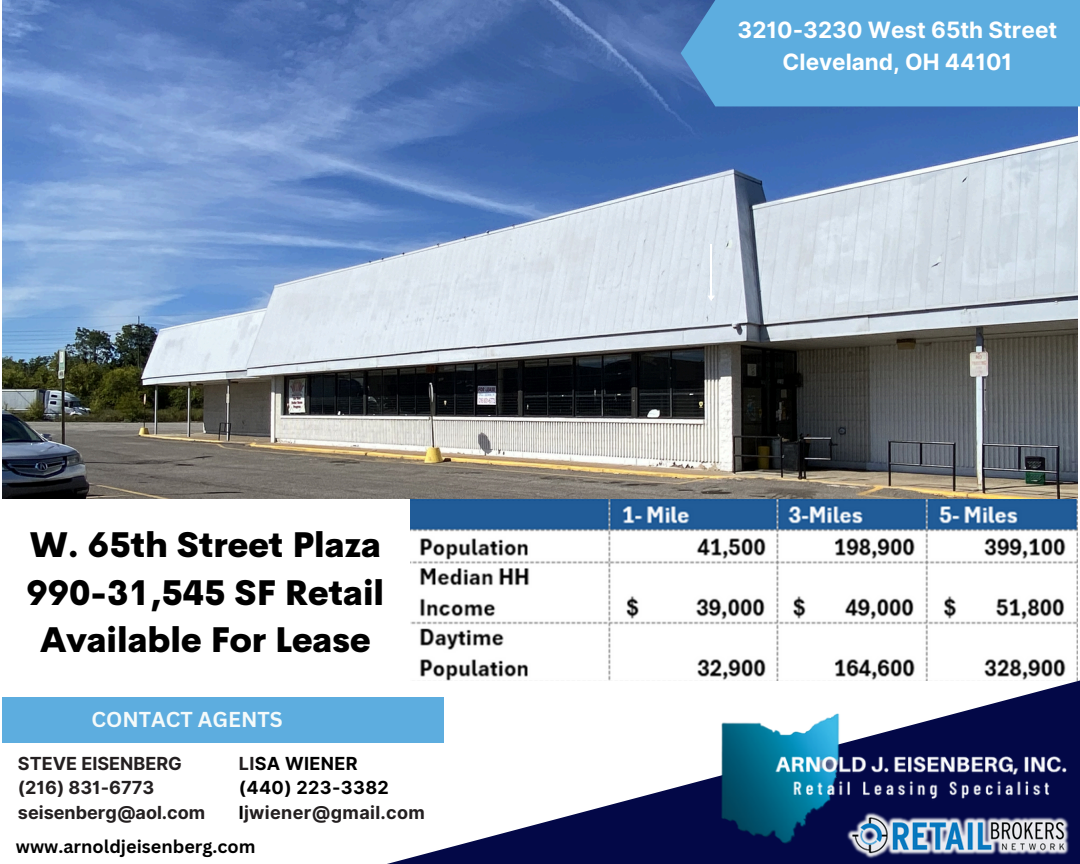
<style>
.page{position:relative;width:1080px;height:864px;background:#fff}
.page>*{position:absolute;margin:0;border:0;box-sizing:border-box;transform-origin:0 0}
.t1{font:800 34.5px/47.2px "Cerebri Sans";color:#000;text-align:center}
.t2{font:700 22.5px/31.5px "Inter";color:#fff;text-align:center}
.t3{font:700 21px "Canva Sans";color:#f4fafa}
.t4{font:700 18px "Inter";color:#231f20}
.t5{font:700 18px "Canva Sans";color:#000}
.t6{font:700 18px "Inter";letter-spacing:.02em;color:#000}
.t7{font:700 18px "Inter";letter-spacing:.02em;color:#231f20}
.s1{color:#231f20}
.s2{color:#000}
</style>
<div class="page">
<img style="left:2px;top:0;width:1076px;height:498px">
<svg style="left:131px;top:627px;width:949px;height:237px"></svg>
<hr style="left:711px;top:244px;width:1px;height:53px;background:#fff">
<svg style="left:707px;top:296px;width:8px;height:5px"></svg>
<img style="left:707px;top:682px;width:373px;height:182px">
<img style="left:837px;top:806px;width:240px;height:58px">
<div style="left:2px;top:698px;width:442px;height:45px;background:#5daddf"></div>
<div style="left:681px;top:0;width:399px;height:106px;background:#5daddf"></div>
<img style="left:410px;top:500px;width:667px;height:181px">
<p class="t1" style="left:26px;top:522px;width:359px">W. 65th Street Plaza<br>990-31,545 SF Retail<br>Available For Lease</p>
<p class="t3" style="left:91px;top:705px;width:193px">CONTACT AGENTS</p>
<p class="t4" style="left:18px;top:752px;width:166px">STEVE EISENBERG</p>
<p class="t4" style="left:18px;top:777px;width:138px">(216) 831-6773</p>
<p class="t4" style="left:18px;top:802px;width:189px">seisenberg@aol.com</p>
<h3 class="t6" style="left:239px;top:752px;width:120px"><span class="s1">LI</span>SA WIENER</h3>
<p class="t6" style="left:239px;top:777px;width:152px">(440) 223-3382</p>
<h1 class="t7" style="left:239px;top:802px;width:188px"><span class="s2">l</span>jwiener@gmail.com</h1>
<h2 class="t5" style="left:16px;top:833px;width:241px">www.arnoldjeisenberg.com</h2>
<p class="t2" style="left:738px;top:14px;width:321px">3210-3230 West 65th Street<br>Cleveland, OH 44101</p>
</div>
